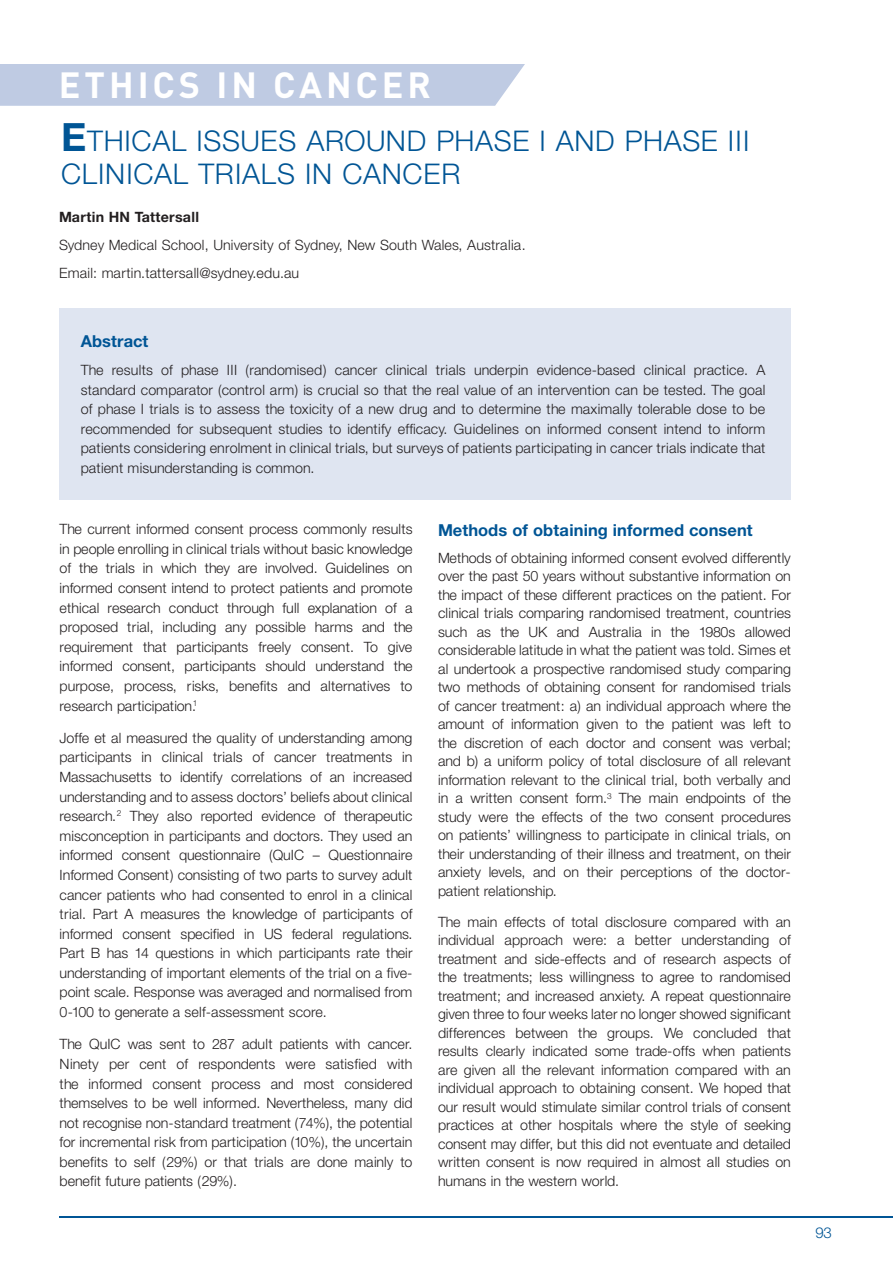
<style>
.page{position:relative;width:893px;height:1263px;background:#fff}
.page>*{position:absolute;margin:0;border:0;box-sizing:border-box;transform-origin:0 0}
.t1{font:700 36px "DIN";letter-spacing:.11em;color:#fff}
._3a__Heading{font:300 28.5px/33px "Helvetica Neue";letter-spacing:.025em;color:#005595}
._4a__Sub_heads{font:700 16.5px "Helvetica Neue";letter-spacing:.01em;color:#005595}
._6c__Body_subhead{font:700 16.5px "Helvetica Neue";color:#005595}
.t2{font:300 15px "Helvetica Neue";color:#005595}
._4a__Author_box_text{font:300 14.25px/19.6px "Helvetica Neue";color:#231f20;text-align:justify}
.Abstract{font:300 14.25px/19.5px "Helvetica Neue";letter-spacing:.01em;color:#231f20;text-align:justify}
.Author_Box_Numbered{font:300 14.25px "Helvetica Neue";letter-spacing:.01em;color:#231f20}
.Author_Box_Numbered-2{font:700 14.25px "Helvetica Neue";letter-spacing:.02em;color:#231f20}
.s1{font-weight:700;font-size:39px}
</style>
<div class="page">
<hr style="left:59px;top:1216px;width:834px;height:1px;background:#005595">
<div style="left:0;top:64px;width:525px;height:42px;background:#bfcbe3"></div>
<div style="left:59px;top:308px;width:732px;height:192px;background:#dfe5f1"></div>
<h1 class="t1" style="left:59px;top:61px;width:374px">ETHICS IN CANCER</h1>
<p class="_3a__Heading" style="left:61px;top:124px;width:690px"><span class="s1">E</span>THICAL ISSUES AROUND PHASE I AND PHASE III<br>CLINICAL TRIALS IN CANCER</p>
<p class="Author_Box_Numbered-2" style="left:59px;top:209px;width:142px">Martin HN Tattersall</p>
<p class="Author_Box_Numbered" style="left:59px;top:237px;width:468px">Sydney Medical School, University of Sydney, New South Wales, Australia.</p>
<p class="Author_Box_Numbered" style="left:59px;top:265px;width:242px">Email: martin.tattersall@sydney.edu.au</p>
<p class="_6c__Body_subhead" style="left:81px;top:331px;width:69px">Abstract</p>
<p class="Abstract" style="left:81px;top:360px;width:686px">The results of phase III (randomised) cancer clinical trials underpin evidence-based clinical practice. A standard comparator (control arm) is crucial so that the real value of an intervention can be tested. The goal of phase I trials is to assess the toxicity of a new drug and to determine the maximally tolerable dose to be recommended for subsequent studies to identify efficacy. Guidelines on informed consent intend to inform patients considering enrolment in clinical trials, but surveys of patients participating in cancer trials indicate that patient misunderstanding is common.</p>
<p class="_4a__Author_box_text" style="left:60px;top:519px;width:354px">The current informed consent process commonly results in people enrolling in clinical trials without basic knowledge of the trials in which they are involved. Guidelines on informed consent intend to protect patients and promote ethical research conduct through full explanation of a proposed trial, including any possible harms and the requirement that participants freely consent. To give informed consent, participants should understand the purpose, process, risks, benefits and alternatives to research participation.<sup>1</sup></p>
<p class="_4a__Author_box_text" style="left:60px;top:728px;width:354px">Joffe et al measured the quality of understanding among participants in clinical trials of cancer treatments in Massachusetts to identify correlations of an increased understanding and to assess doctors’ beliefs about clinical research.<sup>2</sup> They also reported evidence of therapeutic misconception in participants and doctors. They used an informed consent questionnaire (QuIC – Questionnaire Informed Consent) consisting of two parts to survey adult cancer patients who had consented to enrol in a clinical trial. Part A measures the knowledge of participants of informed consent specified in US federal regulations.<br>Part B has 14 questions in which participants rate their understanding of important elements of the trial on a five&shy;point scale. Response was averaged and normalised from 0-100 to generate a self-assessment score.</p>
<p class="_4a__Author_box_text" style="left:60px;top:1034px;width:354px">The QuIC was sent to 287 adult patients with cancer.<br>Ninety per cent of respondents were satisfied with the informed consent process and most considered themselves to be well informed. Nevertheless, many did not recognise non-standard treatment (74%), the potential for incremental risk from participation (10%), the uncertain benefits to self (29%) or that trials are done mainly to benefit future patients (29%).</p>
<p class="_4a__Sub_heads" style="left:438px;top:520px;width:316px">Methods of obtaining informed consent</p>
<p class="_4a__Author_box_text" style="left:438px;top:548px;width:354px;line-height:18.5px">Methods of obtaining informed consent evolved differently over the past 50 years without substantive information on the impact of these different practices on the patient. For clinical trials comparing randomised treatment, countries such as the UK and Australia in the 1980s allowed considerable latitude in what the patient was told. Simes et al undertook a prospective randomised study comparing two methods of obtaining consent for randomised trials of cancer treatment: a) an individual approach where the amount of information given to the patient was left to the discretion of each doctor and consent was verbal; and b) a uniform policy of total disclosure of all relevant information relevant to the clinical trial, both verbally and in a written consent form.<sup>3</sup> The main endpoints of the study were the effects of the two consent procedures on patients’ willingness to participate in clinical trials, on their understanding of their illness and treatment, on their anxiety levels, and on their perceptions of the doctor&shy;patient relationship.</p>
<p class="_4a__Author_box_text" style="left:438px;top:912px;width:354px;line-height:18.6px">The main effects of total disclosure compared with an individual approach were: a better understanding of treatment and side-effects and of research aspects of the treatments; less willingness to agree to randomised treatment; and increased anxiety. A repeat questionnaire given three to four weeks later no longer showed significant differences between the groups. We concluded that results clearly indicated some trade-offs when patients are given all the relevant information compared with an individual approach to obtaining consent. We hoped that our result would stimulate similar control trials of consent practices at other hospitals where the style of seeking consent may differ, but this did not eventuate and detailed written consent is now required in almost all studies on humans in the western world.</p>
<p class="t2" style="left:816px;top:1223px;width:18px">93</p>
</div>
